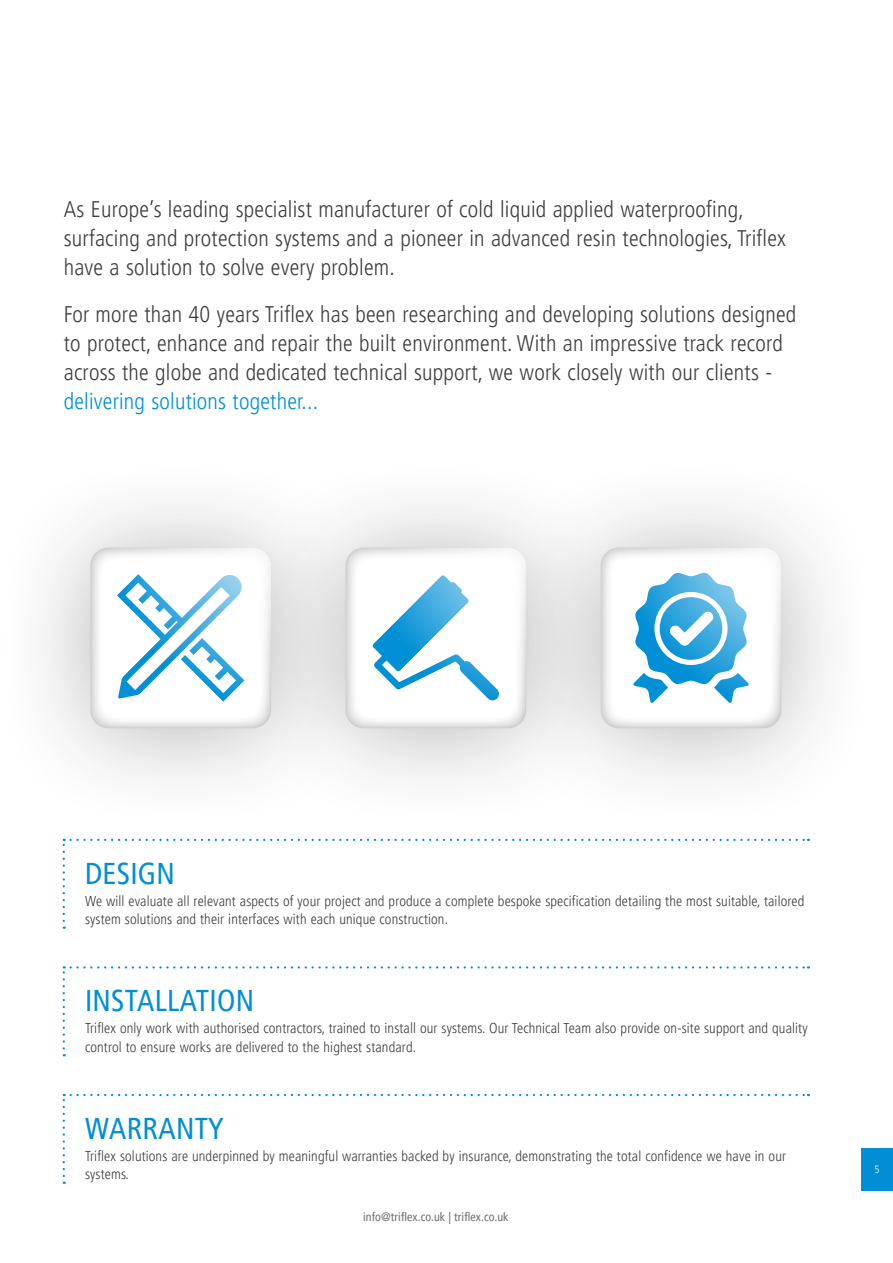
<style>
.page{position:relative;width:893px;height:1263px;background:#fff}
.page>*{position:absolute;margin:0;border:0;box-sizing:border-box;transform-origin:0 0}
.Body{font:condensed 30px "Frutiger LT Pro";letter-spacing:.01em;color:#008fd5}
.Body-2{font:300 condensed 22.5px/29.2px "Frutiger LT Pro";letter-spacing:.01em;color:#3e3e3f}
.Body-3{font:300 condensed 14.25px/18.6px "Frutiger LT Pro";letter-spacing:.01em;color:#3e3e3f}
.t1{font:condensed 12px "Frutiger LT Pro";letter-spacing:.01em;color:#6c6d70}
.t2{font:300 condensed 10.5px "Frutiger LT Pro";color:#fff}
.s1{color:#008fd5}
</style>
<div class="page">
<svg style="left:63px;top:839px;width:2px;height:90px"></svg>
<svg style="left:71px;top:839px;width:738px;height:2px"></svg>
<svg style="left:63px;top:966px;width:2px;height:82px"></svg>
<svg style="left:71px;top:966px;width:738px;height:2px"></svg>
<svg style="left:63px;top:1094px;width:2px;height:82px"></svg>
<svg style="left:71px;top:1094px;width:738px;height:2px"></svg>
<div style="left:0;top:457px;width:366px;height:370px;background:#231f20;opacity:.33"></div>
<svg style="left:90px;top:547px;width:161px;height:181px"></svg>
<div style="left:251px;top:457px;width:370px;height:370px;background:#231f20;opacity:.33"></div>
<svg style="left:345px;top:547px;width:161px;height:181px"></svg>
<div style="left:506px;top:457px;width:370px;height:370px;background:#231f20;opacity:.33"></div>
<svg style="left:601px;top:547px;width:180px;height:181px"></svg>
<div style="left:0;top:457px;width:5px;height:370px;background:#fff"></div>
<div style="left:861px;top:1148px;width:32px;height:43px;background:#008fd5"></div>
<p class="Body-2" style="left:64px;top:195px;width:724px">As Europe’s leading specialist manufacturer of cold liquid applied waterproofing, surfacing and protection systems and a pioneer in advanced resin technologies, Triflex have a solution to solve every problem.</p>
<p class="Body-2" style="left:64px;top:299px;width:734px">For more than 40 years Triflex has been researching and developing solutions designed to protect, enhance and repair the built environment. With an impressive track record across the globe and dedicated technical support, we work closely with our clients - <span class="s1">delivering solutions together...</span></p>
<p class="Body" style="left:85px;top:856px;width:91px">DESIGN</p>
<p class="Body-3" style="left:85px;top:891px;width:721px">We will evaluate all relevant aspects of your project and produce a complete bespoke specification detailing the most suitable, tailored system solutions and their interfaces with each unique construction.</p>
<p class="Body" style="left:85px;top:983px;width:171px">INSTALLATION</p>
<p class="Body-3" style="left:85px;top:1019px;width:724px">Triflex only work with authorised contractors, trained to install our systems. Our Technical Team also provide on-site support and quality control to ensure works are delivered to the highest standard.</p>
<p class="Body" style="left:85px;top:1111px;width:140px">WARRANTY</p>
<p class="Body-3" style="left:85px;top:1147px;width:702px">Triflex solutions are underpinned by meaningful warranties backed by insurance, demonstrating the total confidence we have in our systems.</p>
<p class="t1" style="left:363px;top:1210px;width:147px">info@triflex.co.uk | triflex.co.uk</p>
<p class="t2" style="left:874px;top:1164px;width:7px">5</p>
</div>
